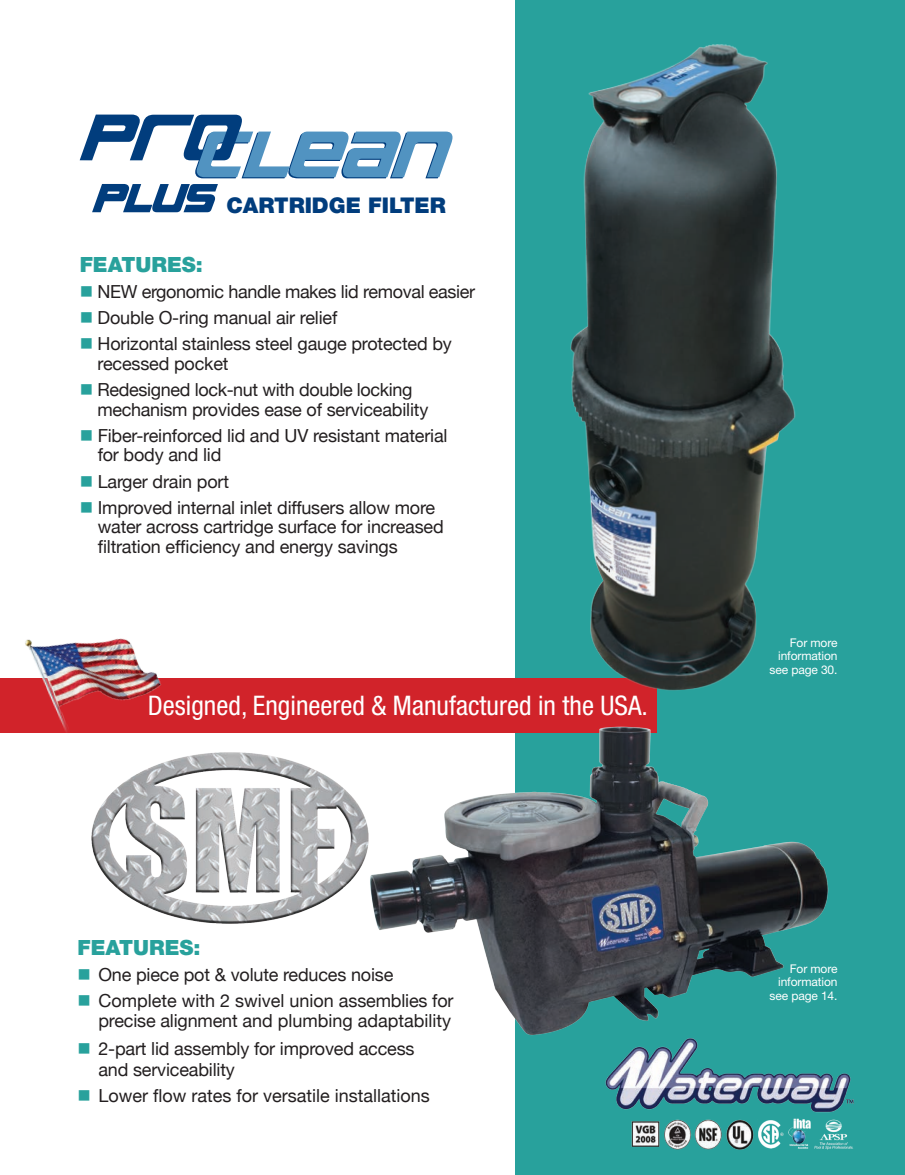
<style>
.page{position:relative;width:905px;height:1175px;background:#fff}
.page>*{position:absolute;margin:0;border:0;box-sizing:border-box;transform-origin:0 0}
.t1{font:condensed 27px "Helvetica Neue";color:#fff}
.t2{font:900 21.75px "Helvetica Neue";color:#013d7d}
.t3{font:900 21px "Helvetica Neue";color:#28a19c}
.t4{font:18px/19.5px "Helvetica Neue";letter-spacing:-.01em;color:#231f20}
.t5{font:12px/13.5px "Helvetica Neue";letter-spacing:-.01em;color:#fff;text-align:right}
.s1{color:#28a19c}
</style>
<div class="page">
<div style="left:515px;top:0;width:389px;height:1174px;background:#28a19c"></div>
<svg style="left:80px;top:115px;width:372px;height:63px"></svg>
<svg style="left:92px;top:184px;width:126px;height:28px"></svg>
<div style="left:0;top:678px;width:656px;height:54px;background:#d1232a"></div>
<img style="left:14px;top:638px;width:147px;height:95px">
<img style="left:631px;top:1121px;width:222px;height:29px">
<img style="left:605px;top:1055px;width:249px;height:66px">
<img style="left:570px;top:44px;width:226px;height:665px">
<img style="left:55px;top:706px;width:297px;height:218px">
<img style="left:352px;top:709px;width:477px;height:346px">
<p class="t2" style="left:226px;top:192px;width:221px">CARTRIDGE FILTER</p>
<p class="t3" style="left:80px;top:251px;width:125px">FEATURES:</p>
<p class="t4" style="left:80px;top:283px;width:397px"><span class="s1">■</span> NEW ergonomic handle makes lid removal easier</p>
<p class="t4" style="left:80px;top:309px;width:259px"><span class="s1">■</span> Double O-ring manual air relief</p>
<p class="t4" style="left:98px;top:335px;width:356px;text-indent:-18px"><span class="s1">■</span> Horizontal stainless steel gauge protected by recessed pocket</p>
<p class="t4" style="left:98px;top:381px;width:332px;text-indent:-18px"><span class="s1">■</span> Redesigned lock-nut with double locking mechanism provides ease of serviceability</p>
<p class="t4" style="left:98px;top:427px;width:351px;text-indent:-18px"><span class="s1">■</span> Fiber-reinforced lid and UV resistant material for body and lid</p>
<p class="t4" style="left:80px;top:472px;width:151px"><span class="s1">■</span> Larger drain port</p>
<p class="t4" style="left:98px;top:499px;width:347px;text-indent:-18px"><span class="s1">■</span> Improved internal inlet diffusers allow more water across cartridge surface for increased filtration efficiency and energy savings</p>
<h1 class="t1" style="left:148px;top:689px;width:501px">Designed, Engineered &amp; Manufactured in the USA.</h1>
<p class="t3" style="left:77px;top:934px;width:125px">FEATURES:</p>
<p class="t4" style="left:77px;top:965px;width:317px"><span class="s1">■</span> One piece pot &amp; volute reduces noise</p>
<p class="t4" style="left:77px;top:992px;width:377px;text-align:right"><span class="s1">■</span> Complete with 2 swivel union assemblies for precise alignment and plumbing adaptability</p>
<p class="t4" style="left:98px;top:1038px;width:317px;line-height:21px;text-indent:-21px"><span class="s1">■</span> 2-part lid assembly for improved access and serviceability</p>
<p class="t4" style="left:77px;top:1086px;width:354px"><span class="s1">■</span> Lower flow rates for versatile installations</p>
<p class="t5" style="left:769px;top:635px;width:69px">For more information see page 30.</p>
<p class="t5" style="left:769px;top:961px;width:69px">For more information see page 14.</p>
</div>
